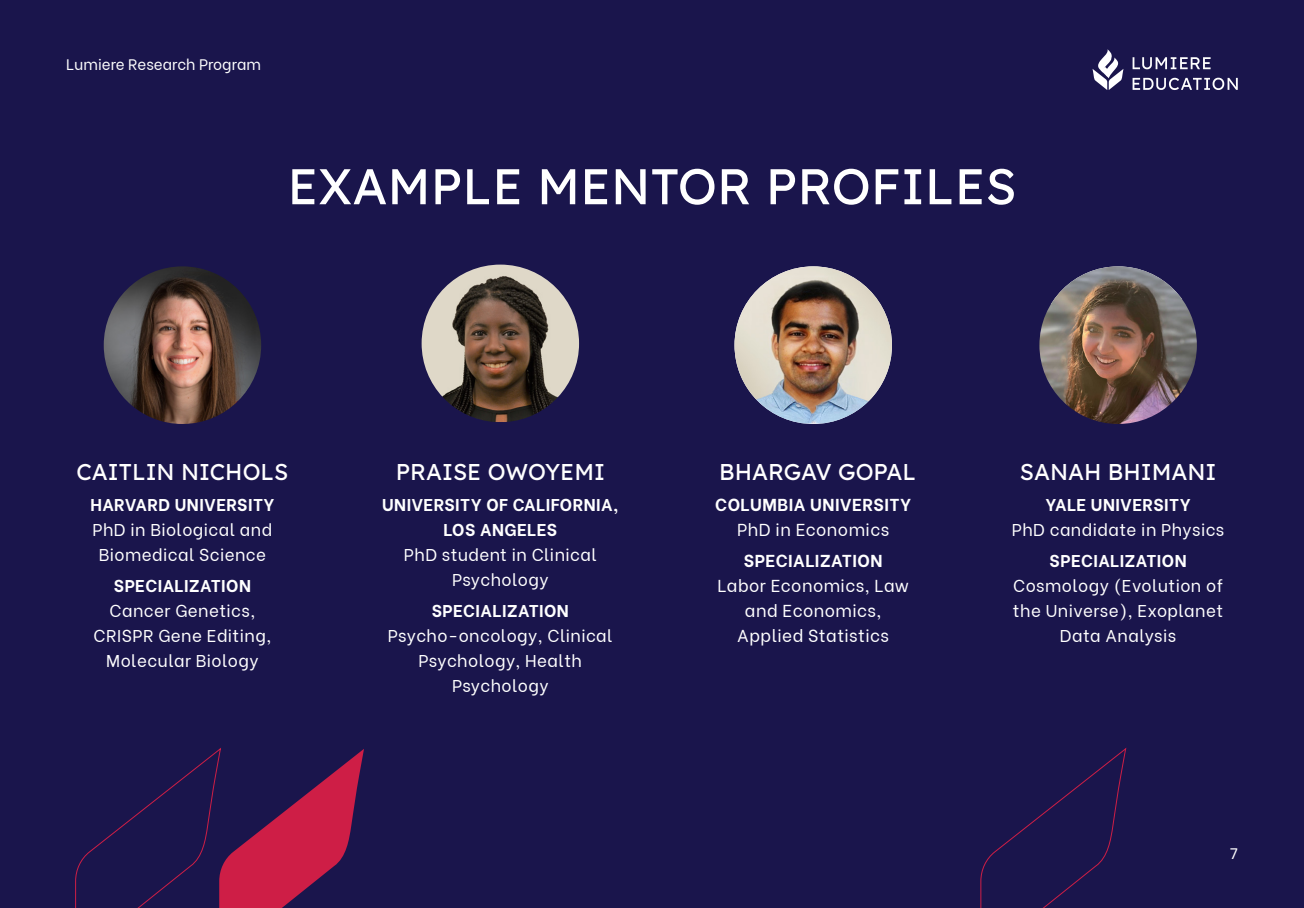
<style>
.page{position:relative;width:1304px;height:908px;background:#fff}
.page>*{position:absolute;margin:0;border:0;box-sizing:border-box;transform-origin:0 0}
.t1{font:50px "Lexend Deca";color:#fff}
.t2{font:22.8px "Lexend Deca";color:#fff}
.t3{font:17.2px/25px "Be Vietnam";letter-spacing:.025em;color:#fff;text-align:center}
.t4{font:700 17.2px "Be Vietnam";letter-spacing:.025em;color:#fff}
.t5{font:17px/25px "Be Vietnam";letter-spacing:.025em;color:#fff;text-align:center}
.t6{font:700 17px/25px "Be Vietnam";letter-spacing:.025em;color:#fff;text-align:center}
.t7{font:15.2px "Be Vietnam";color:#fff}
</style>
<div class="page">
<div style="left:0;top:0;width:1304px;height:907px;background:#1a154c"></div>
<svg style="left:1133px;top:57px;width:78px;height:12px"></svg>
<svg style="left:1133px;top:78px;width:105px;height:12px"></svg>
<svg style="left:1092px;top:49px;width:31px;height:41px"></svg>
<img style="left:104px;top:266px;width:157px;height:158px;border-radius:79px">
<img style="left:422px;top:264px;width:157px;height:158px;border-radius:77px">
<img style="left:734px;top:266px;width:158px;height:157px">
<img style="left:1039px;top:266px;width:158px;height:158px;border-radius:79px">
<svg style="left:980px;top:748px;width:147px;height:159px"></svg>
<svg style="left:75px;top:748px;width:289px;height:159px"></svg>
<p class="t7" style="left:66px;top:52px;width:196px">Lumiere Research Program</p>
<h1 class="t1" style="left:287px;top:144px;width:731px">EXAMPLE MENTOR PROFILES</h1>
<h2 class="t2" style="left:76px;top:453px;width:214px">CAITLIN NICHOLS</h2>
<p class="t6" style="left:90px;top:490px;width:186px">HARVARD UNIVERSITY</p>
<p class="t5" style="left:92px;top:515px;width:181px">PhD in Biological and<br>Biomedical Science</p>
<p class="t6" style="left:114px;top:571px;width:139px">SPECIALIZATION</p>
<p class="t5" style="left:94px;top:596px;width:179px">Cancer Genetics,<br>CRISPR Gene Editing,<br>Molecular Biology</p>
<h2 class="t2" style="left:396px;top:453px;width:211px">PRAISE OWOYEMI</h2>
<p class="t6" style="left:382px;top:490px;width:238px">UNIVERSITY OF CALIFORNIA,<br>LOS ANGELES</p>
<p class="t5" style="left:404px;top:540px;width:194px">PhD student in Clinical<br>Psychology</p>
<p class="t6" style="left:432px;top:596px;width:139px">SPECIALIZATION</p>
<p class="t5" style="left:388px;top:621px;width:226px">Psycho-oncology, Clinical<br>Psychology, Health<br>Psychology</p>
<h2 class="t2" style="left:719px;top:453px;width:198px">BHARGAV GOPAL</h2>
<p class="t4" style="left:715px;top:490px;width:197px">COLUMBIA UNIVERSITY</p>
<p class="t3" style="left:737px;top:515px;width:154px">PhD in Economics</p>
<p class="t4" style="left:744px;top:546px;width:140px">SPECIALIZATION</p>
<p class="t3" style="left:717px;top:571px;width:193px">Labor Economics, Law and Economics,<br>Applied Statistics</p>
<h2 class="t2" style="left:1020px;top:453px;width:198px">SANAH BHIMANI</h2>
<p class="t6" style="left:1046px;top:490px;width:147px">YALE UNIVERSITY</p>
<p class="t5" style="left:1012px;top:515px;width:214px">PhD candidate in Physics</p>
<p class="t6" style="left:1050px;top:546px;width:139px">SPECIALIZATION</p>
<p class="t5" style="left:1013px;top:571px;width:212px">Cosmology (Evolution of the Universe), Exoplanet<br>Data Analysis</p>
<p class="t7" style="left:1230px;top:840px;width:9px">7</p>
</div>
